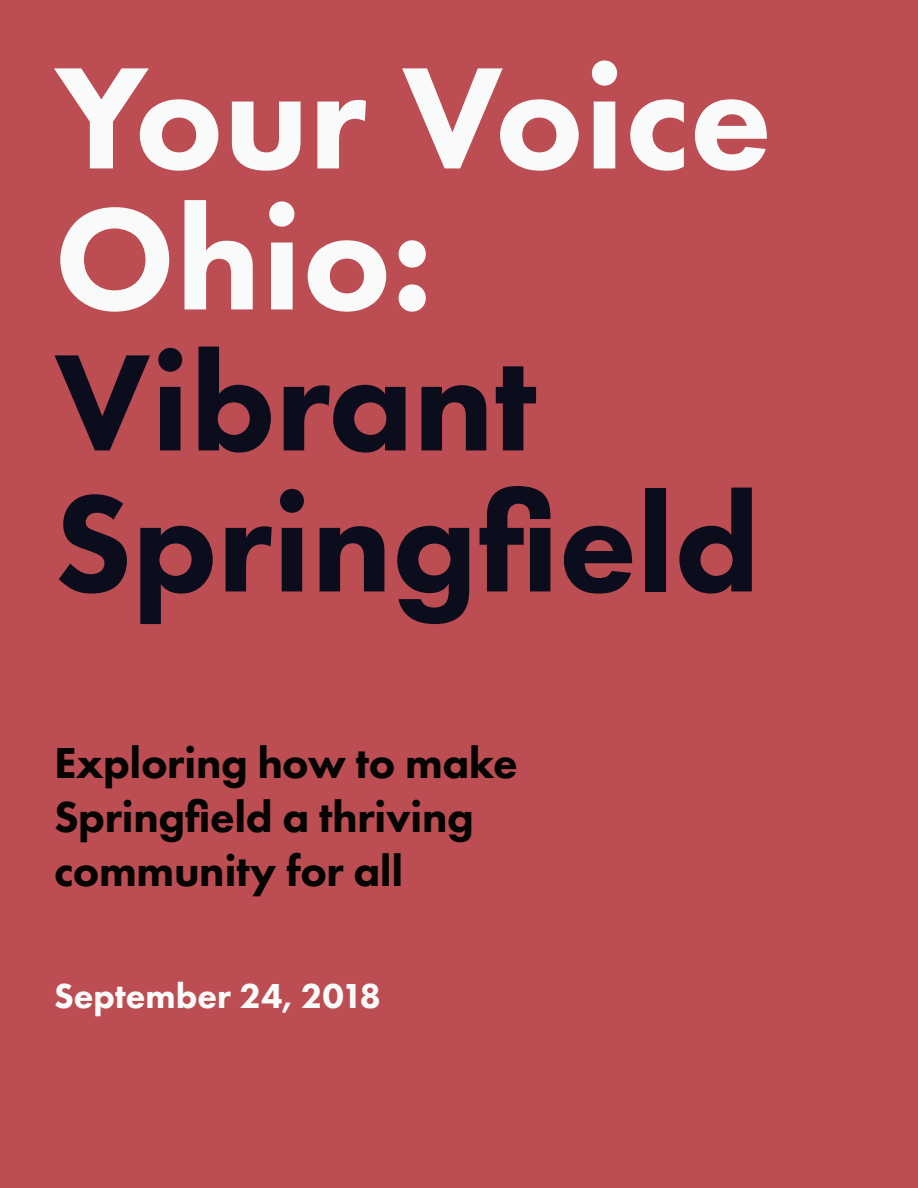
<style>
.page{position:relative;width:918px;height:1188px;background:#bc4d53}
.page>*{position:absolute;margin:0;border:0;box-sizing:border-box;transform-origin:0 0}
.t1{font:800 150px "Futura PT";color:#f9fafa}
.t2{font:800 142.5px/141px "Futura PT";color:#0c0d1c}
.t3{font:800 45px/54px "Futura PT";letter-spacing:-.01em;color:#040503}
.t4{font:800 36px "Futura PT";color:#f9fafa}
</style>
<div class="page">
<p class="t1" style="left:54px;top:25px;width:719px">Your Voice</p>
<p class="t1" style="left:54px;top:166px;width:381px">Ohio:</p>
<p class="t2" style="left:54px;top:330px;width:708px">Vibrant<br>Springfield</p>
<p class="t3" style="left:54px;top:736px;width:465px">Exploring how to make<br>Springfield a thriving community for all</p>
<p class="t4" style="left:54px;top:974px;width:328px">September 24, 2018</p>
</div>
